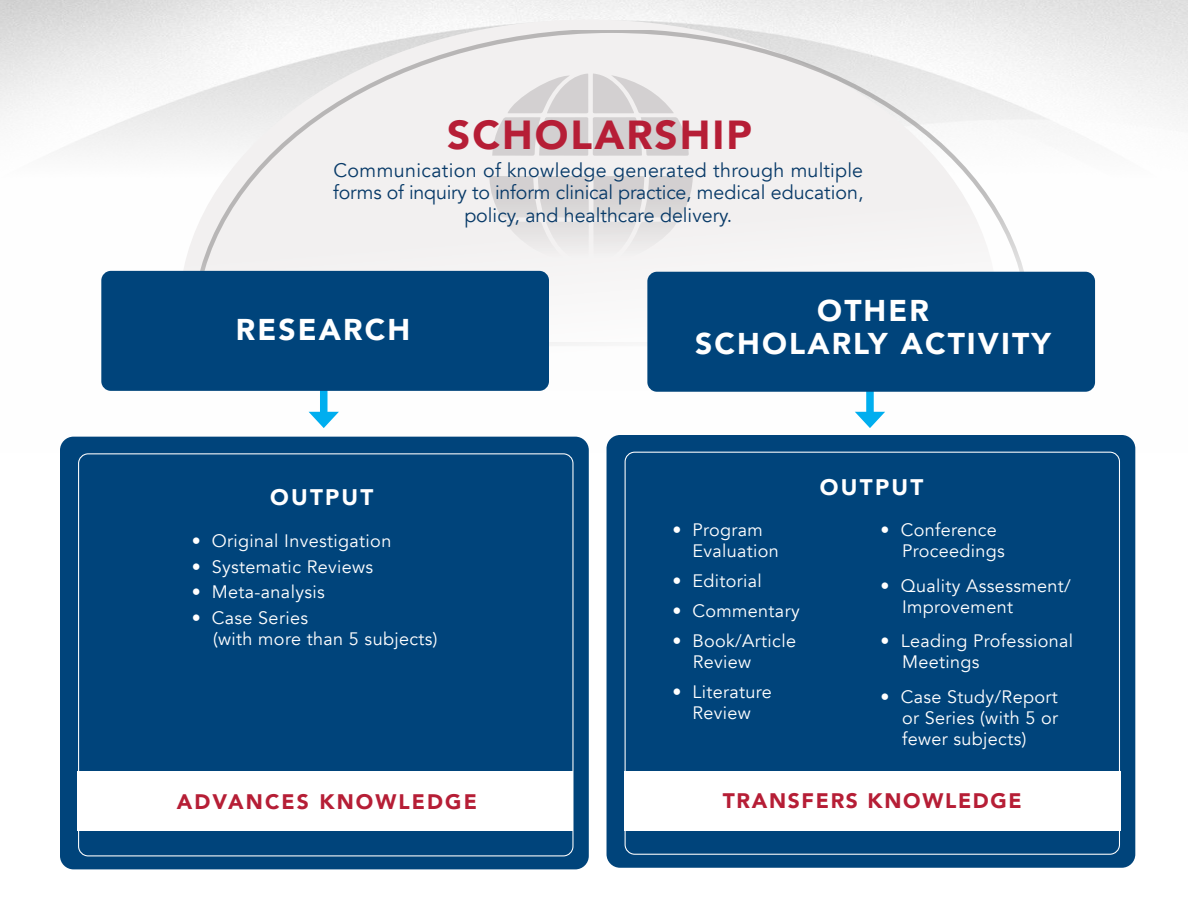
<style>
.page{position:relative;width:1188px;height:918px;background:#fff}
.page>*{position:absolute;margin:0;border:0;box-sizing:border-box;transform-origin:0 0}
.t1{font:900 40.5px "Avenir";letter-spacing:.05em;color:#b61e36}
.t2{font:900 30px/33px "Avenir";letter-spacing:.07em;color:#fff;text-align:center}
.t3{font:900 22.5px "Avenir";letter-spacing:.1em;color:#fff}
.t4{font:900 21px "Avenir";letter-spacing:.08em;color:#b61e36}
.t5{font:900 21px "Avenir";letter-spacing:.1em;color:#b61e36}
.t6{font:19.65px/22.8px "Avenir";color:#083a68;text-align:center}
.t7{font:18px/21px "Avenir";letter-spacing:.02em;color:#fff}
</style>
<div class="page">
<img style="left:0;top:0;width:1188px;height:453px">
<div style="left:607px;top:435px;width:528px;height:433px;background:#00447b;border-radius:14px"></div>
<div style="left:60px;top:437px;width:529px;height:432px;background:#00447b;border-radius:14px"></div>
<svg style="left:179px;top:20px;width:819px;height:371px;fill:#f5f5f5"></svg>
<svg style="left:190px;top:31px;width:844px;height:317px"></svg>
<svg style="left:489px;top:176px;width:204px;height:89px"></svg>
<svg style="left:492px;top:73px;width:197px;height:83px"></svg>
<div style="left:320px;top:359px;width:7px;height:59px;background:#00aeef"></div>
<svg style="left:309px;top:412px;width:30px;height:16px"></svg>
<div style="left:866px;top:359px;width:8px;height:59px;background:#00aeef"></div>
<svg style="left:855px;top:412px;width:30px;height:16px"></svg>
<div style="left:78px;top:771px;width:495px;height:60px;background:#fff"></div>
<div style="left:625px;top:771px;width:496px;height:60px;background:#fff"></div>
<div style="left:101px;top:271px;width:448px;height:120px;background:#00447b;border-radius:10px"></div>
<div style="left:647px;top:272px;width:448px;height:120px;background:#00447b;border-radius:10px"></div>
<p class="t1" style="left:447px;top:100px;width:306px">SCHOLARSHIP</p>
<p class="t6" style="left:333px;top:159px;width:532px">Communication of knowledge generated through multiple forms of inquiry to inform clinical practice, medical education, policy, and healthcare delivery.</p>
<p class="t2" style="left:236px;top:312px;width:176px">RESEARCH</p>
<p class="t3" style="left:270px;top:478px;width:105px">OUTPUT</p>
<p class="t7" style="left:192px;top:531px;width:201px">• Original Investigation</p>
<p class="t7" style="left:192px;top:556px;width:183px">• Systematic Reviews</p>
<p class="t7" style="left:192px;top:582px;width:135px">• Meta-analysis</p>
<p class="t7" style="left:213px;top:607px;width:226px;text-indent:-21px">• Case Series<br>(with more than 5 subjects)</p>
<p class="t2" style="left:695px;top:294px;width:357px">OTHER<br>SCHOLARLY ACTIVITY</p>
<p class="t7" style="left:692px;top:520px;width:88px;text-indent:-20px">• Program<br>Evaluation</p>
<p class="t7" style="left:672px;top:571px;width:91px">• Editorial</p>
<p class="t7" style="left:672px;top:601px;width:129px">• Commentary</p>
<p class="t7" style="left:693px;top:631px;width:105px;text-indent:-20px">• Book/Article<br>Review</p>
<p class="t7" style="left:672px;top:682px;width:101px;text-align:center">• Literature<br>Review</p>
<p class="t3" style="left:820px;top:468px;width:105px">OUTPUT</p>
<p class="t7" style="left:902px;top:520px;width:104px;text-indent:-21px">• Conference<br>Proceedings</p>
<p class="t7" style="left:902px;top:575px;width:170px;text-indent:-21px">• Quality Assessment/<br>Improvement</p>
<p class="t7" style="left:902px;top:631px;width:173px;text-indent:-21px">• Leading Professional<br>Meetings</p>
<p class="t7" style="left:902px;top:686px;width:158px;text-align:justify;text-indent:-21px">• Case Study/Report or Series (with 5 or fewer subjects)</p>
<p class="t5" style="left:177px;top:784px;width:302px">ADVANCES KNOWLEDGE</p>
<p class="t4" style="left:723px;top:783px;width:300px">TRANSFERS KNOWLEDGE</p>
</div>
